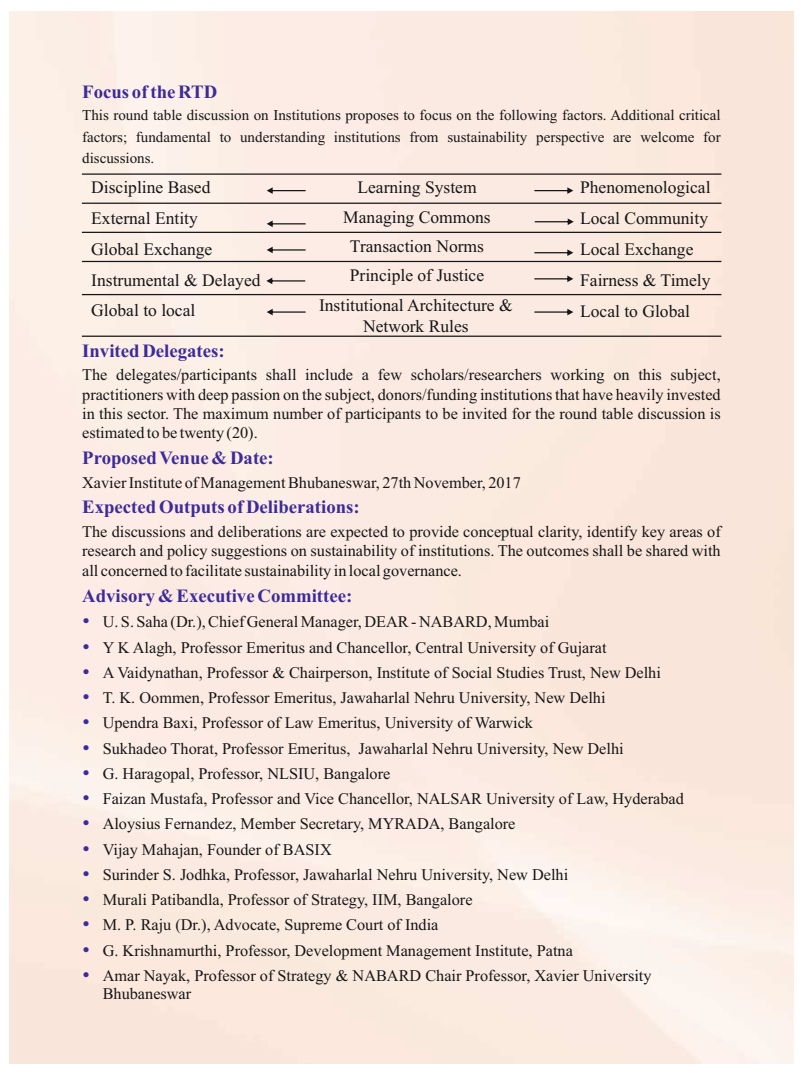
<style>
.page{position:relative;width:803px;height:1075px;background:#fff}
.page>*{position:absolute;margin:0;border:0;box-sizing:border-box;transform-origin:0 0}
.t1{font:700 18.75px "Times New Roman";color:#3c2b99}
.t2{font:17.5px/30.9px "Times New Roman";color:#151616}
.t3{font:16.25px/25.2px "Times New Roman";color:#151616;text-align:justify}
.t4{font:15px/21.1px "Times New Roman";color:#151616;text-align:justify}
</style>
<div class="page">
<img style="left:10px;top:11px;width:783px;height:1053px">
<svg style="left:266px;top:187px;width:39px;height:7px"></svg>
<svg style="left:266px;top:221px;width:39px;height:6px"></svg>
<svg style="left:266px;top:247px;width:39px;height:6px"></svg>
<svg style="left:266px;top:278px;width:39px;height:6px"></svg>
<svg style="left:266px;top:309px;width:39px;height:6px"></svg>
<svg style="left:534px;top:309px;width:39px;height:6px"></svg>
<svg style="left:534px;top:276px;width:39px;height:6px"></svg>
<svg style="left:534px;top:249px;width:39px;height:7px"></svg>
<svg style="left:534px;top:218px;width:39px;height:7px"></svg>
<svg style="left:534px;top:187px;width:39px;height:7px"></svg>
<hr style="left:82px;top:336px;width:639px;height:1px;background:#151616">
<hr style="left:82px;top:294px;width:639px;height:1px;background:#151616">
<hr style="left:82px;top:261px;width:639px;height:1px;background:#151616">
<hr style="left:82px;top:232px;width:639px;height:1px;background:#151616">
<hr style="left:82px;top:203px;width:639px;height:1px;background:#151616">
<hr style="left:82px;top:173px;width:639px;height:2px;background:#151616">
<svg style="left:84px;top:618px;width:5px;height:5px"></svg>
<svg style="left:84px;top:644px;width:5px;height:5px"></svg>
<svg style="left:84px;top:669px;width:5px;height:5px"></svg>
<svg style="left:84px;top:694px;width:5px;height:5px"></svg>
<svg style="left:84px;top:719px;width:5px;height:5px"></svg>
<svg style="left:84px;top:745px;width:5px;height:5px"></svg>
<svg style="left:84px;top:770px;width:5px;height:5px"></svg>
<svg style="left:84px;top:795px;width:5px;height:5px"></svg>
<svg style="left:84px;top:820px;width:5px;height:5px"></svg>
<svg style="left:84px;top:846px;width:5px;height:5px"></svg>
<svg style="left:84px;top:871px;width:5px;height:5px"></svg>
<svg style="left:84px;top:896px;width:5px;height:5px"></svg>
<svg style="left:84px;top:921px;width:5px;height:6px"></svg>
<svg style="left:84px;top:947px;width:5px;height:5px"></svg>
<svg style="left:84px;top:972px;width:5px;height:5px"></svg>
<p class="t1" style="left:82px;top:85px;width:136px">Focus of the RTD</p>
<p class="t4" style="left:82px;top:106px;width:639px">This round table discussion on Institutions proposes to focus on the following factors. Additional critical factors; fundamental to understanding institutions from sustainability perspective are welcome for discussions.</p>
<p class="t2" style="left:91px;top:173px;width:171px">Discipline Based<br>External Entity<br>Global Exchange<br>Instrumental &amp; Delayed<br>Global to local</p>
<p class="t2" style="left:343px;top:174px;width:149px;line-height:29.5px;text-align:center">Learning System<br>Managing Commons<br>Transaction Norms<br>Principle of Justice</p>
<p class="t2" style="left:579px;top:173px;width:132px">Phenomenological<br>Local Community<br>Local Exchange<br>Fairness &amp; Timely<br>Local to Global</p>
<p class="t2" style="left:319px;top:296px;width:195px;line-height:21.5px;text-align:center">Institutional Architecture &amp;<br>Network Rules</p>
<p class="t1" style="left:82px;top:344px;width:144px">Invited Delegates:</p>
<p class="t3" style="left:82px;top:367px;width:639px;line-height:19.4px">The delegates/participants shall include a few scholars/researchers working on this subject, practitioners with deep passion on the subject, donors/funding institutions that have heavily invested in this sector. The maximum number of participants to be invited for the round table discussion is estimated to be twenty (20).</p>
<p class="t3" style="left:82px;top:471px;width:440px">Xavier Institute of Management Bhubaneswar, 27th November, 2017</p>
<p class="t3" style="left:82px;top:523px;width:639px;line-height:19.4px">The discussions and deliberations are expected to provide conceptual clarity, identify key areas of research and policy suggestions on sustainability of institutions. The outcomes shall be shared with all concerned to facilitate sustainability in local governance.</p>
<p class="t3" style="left:103px;top:611px;width:582px;text-align:left">U. S. Saha (Dr.), Chief General Manager, DEAR - NABARD, Mumbai<br>Y K Alagh, Professor Emeritus and Chancellor, Central University of Gujarat<br>A Vaidynathan, Professor &amp; Chairperson, Institute of Social Studies Trust, New Delhi<br>T. K. Oommen, Professor Emeritus, Jawaharlal Nehru University, New Delhi<br>Upendra Baxi, Professor of Law Emeritus, University of Warwick<br>Sukhadeo Thorat, Professor Emeritus, Jawaharlal Nehru University, New Delhi<br>G. Haragopal, Professor, NLSIU, Bangalore<br>Faizan Mustafa, Professor and Vice Chancellor, NALSAR University of Law, Hyderabad Aloysius Fernandez, Member Secretary, MYRADA, Bangalore<br>Vijay Mahajan, Founder of BASIX<br>Surinder S. Jodhka, Professor, Jawaharlal Nehru University, New Delhi<br>Murali Patibandla, Professor of Strategy, IIM, Bangalore<br>M. P. Raju (Dr.), Advocate, Supreme Court of India<br>G. Krishnamurthi, Professor, Development Management Institute, Patna<br>Amar Nayak, Professor of Strategy &amp; NABARD Chair Professor, Xavier University</p>
<p class="t3" style="left:103px;top:982px;width:90px">Bhubaneswar</p>
<p class="t1" style="left:82px;top:451px;width:193px">Proposed Venue &amp; Date:</p>
<p class="t1" style="left:82px;top:501px;width:279px">Expected Outputs of Deliberations:</p>
<p class="t1" style="left:82px;top:589px;width:271px">Advisory &amp; Executive Committee:</p>
</div>
